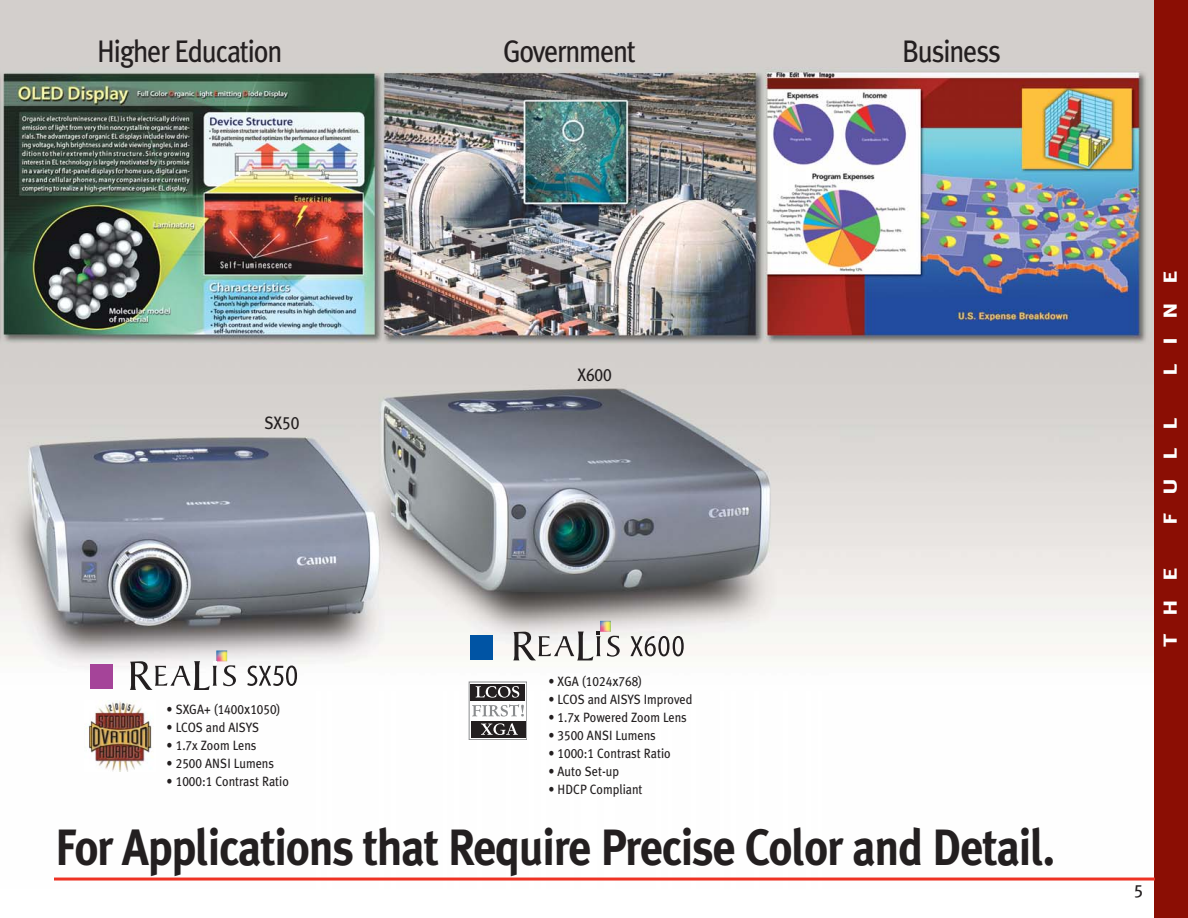
<style>
.page{position:relative;width:1188px;height:918px;background:#fff}
.page>*{position:absolute;margin:0;border:0;box-sizing:border-box;transform-origin:0 0}
.t1{font:700 51px "Meta Plus";letter-spacing:-.025em;color:#231f20;scale:.9 1}
.t2{font:31.2px "Meta Plus";letter-spacing:-.045em;color:#231f20;scale:.9 1}
.t3{font:700 18.9px "Meta Plus";letter-spacing:.71em;color:#fff;scale:1.35 1}
.t4{font:18px "Meta Plus Book Caps";letter-spacing:-.01em;color:#231f20;scale:.9 1}
.t5{font:18px "Meta Plus Book Caps";letter-spacing:-.01em;color:#231f20}
.t6{font:13.5px "Meta Plus";color:#231f20;scale:.91 1}
.t7{font:13.5px "Meta Plus Book Caps";color:#231f20;scale:.91 1}
.s1{font-family:"Meta Plus"}
.s2{font-family:"Meta Plus Book Caps"}
</style>
<div class="page">
<img style="left:0;top:0;width:1154px;height:878px">
<div style="left:1154px;top:0;width:34px;height:918px;background:#8b0e04"></div>
<img style="left:85px;top:701px;width:70px;height:70px">
<div style="left:90px;top:664px;width:23px;height:25px;background:#a54499"></div>
<svg style="left:130px;top:651px;width:106px;height:39px"></svg>
<svg style="left:247px;top:666px;width:50px;height:20px"></svg>
<div style="left:470px;top:636px;width:23px;height:24px;background:#0054a4"></div>
<svg style="left:630px;top:636px;width:54px;height:20px"></svg>
<svg style="left:513px;top:621px;width:107px;height:39px"></svg>
<div style="left:471px;top:684px;width:54px;height:17px;background:#231f20"></div>
<div style="left:471px;top:721px;width:55px;height:17px;background:#231f20"></div>
<svg style="left:476px;top:686px;width:43px;height:12px"></svg>
<svg style="left:481px;top:723px;width:37px;height:12px"></svg>
<svg style="left:472px;top:704px;width:52px;height:13px"></svg>
<div style="left:469px;top:682px;width:58px;height:58px;border:1px solid #8a8c8e"></div>
<hr style="left:54px;top:878px;width:1101px;height:3px;background:#ee3224">
<h2 class="t2" style="left:97px;top:40px;width:208px">Higher Education</h2>
<h2 class="t2" style="left:902px;top:40px;width:111px">Business</h2>
<h2 class="t2" style="left:503px;top:40px;width:149px">Government</h2>
<h3 class="t4" style="left:265px;top:412px;width:40px">SX50</h3>
<h3 class="t4" style="left:577px;top:364px;width:40px">X600</h3>
<p class="t7" style="left:548px;top:673px;width:105px"><span class="s1">• XGA (</span>1024x768<span class="s1">)</span></p>
<p class="t6" style="left:548px;top:694px;width:160px">• LCOS and AISYS Improved</p>
<p class="t6" style="left:548px;top:712px;width:154px">• <span class="s2">1.7x</span> Powered Zoom Lens</p>
<p class="t6" style="left:548px;top:730px;width:120px">• <span class="s2">3500</span> ANSI Lumens</p>
<p class="t6" style="left:548px;top:748px;width:136px">• <span class="s2">1000:1</span> Contrast Ratio</p>
<p class="t6" style="left:548px;top:766px;width:79px">• Auto Set-up</p>
<p class="t6" style="left:548px;top:784px;width:105px">• <span class="s2">HDCP</span> Compliant</p>
<h1 class="t1" style="left:55px;top:829px;width:1112px">For Applications that Require Precise Color and Detail.</h1>
<p class="t7" style="left:167px;top:701px;width:127px"><span class="s1">• SXGA+ (</span>1400x1050<span class="s1">)</span></p>
<p class="t6" style="left:167px;top:722px;width:103px">• LCOS and AISYS</p>
<p class="t6" style="left:167px;top:740px;width:100px">• <span class="s2">1.7</span>x Zoom Lens</p>
<p class="t6" style="left:167px;top:758px;width:120px">• <span class="s2">2500</span> ANSI Lumens</p>
<p class="t6" style="left:167px;top:776px;width:136px">• <span class="s2">1000:1</span> Contrast Ratio</p>
<h3 class="t3" style="left:1164px;top:376px;width:79px;rotate:-90deg">LINE</h3>
<h3 class="t3" style="left:1164px;top:525px;width:81px;rotate:-90deg">FULL</h3>
<h3 class="t3" style="left:1164px;top:647px;width:61px;rotate:-90deg">THE</h3>
<h3 class="t5" style="left:1134px;top:881px;width:11px">5</h3>
</div>
